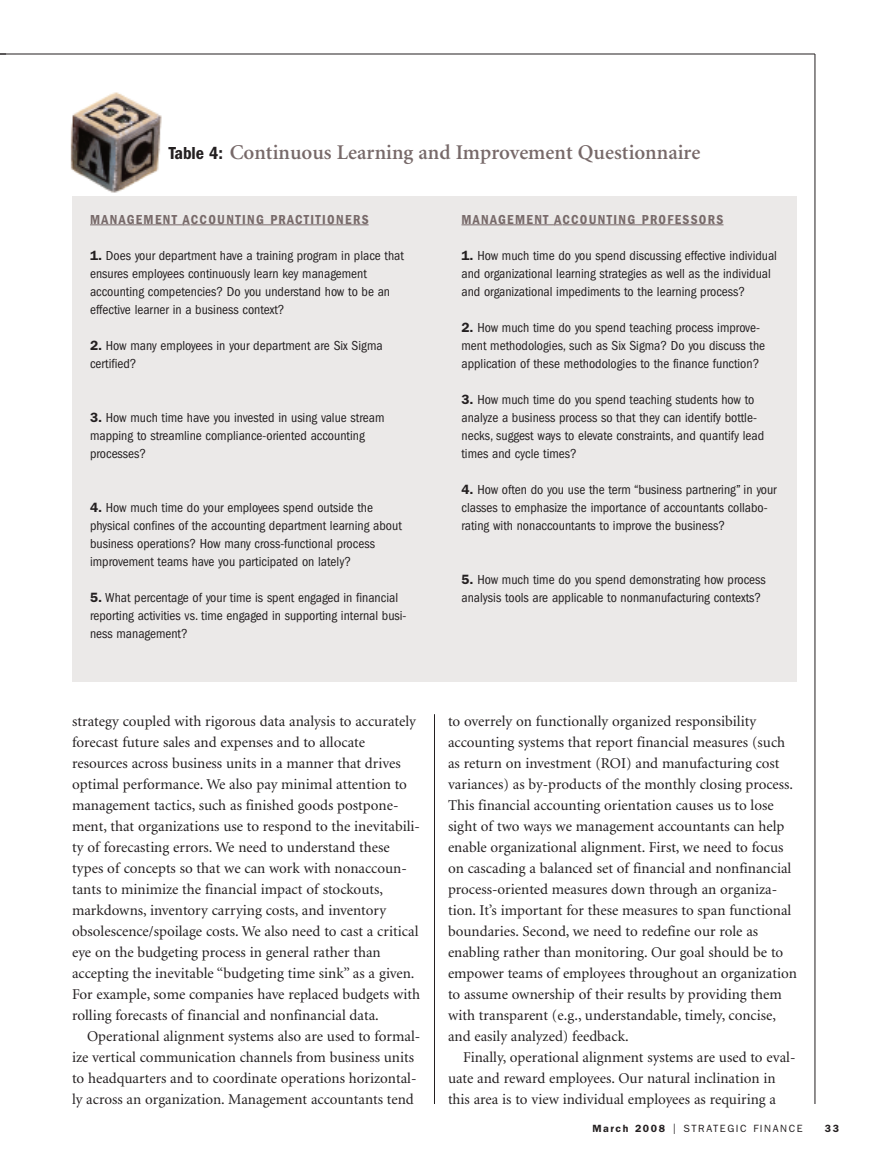
<style>
.page{position:relative;width:878px;height:1161px;background:#fff}
.page>*{position:absolute;margin:0;border:0;box-sizing:border-box;transform-origin:0 0}
.t1{font:600 21px "Minion";color:#776969}
.t2{font:15px/21px "Minion";color:#231f20}
.t3{font:condensed 13.5px/18px "Franklin Gothic";color:#231f20}
.t4{font:600 condensed 13.5px "Franklin Gothic";letter-spacing:.1em;color:#776969}
.t5{font:10.5px "Franklin Gothic";letter-spacing:.15em;color:#231f20}
.t6{font:600 10.5px "Franklin Gothic";color:#231f20}
.s1{font-family:"Franklin Gothic";font-stretch:condensed;font-size:18px;color:#231f20}
.s2{font-weight:600;font-stretch:normal}
.s3{font-weight:600}
.s4{font-size:15px}
</style>
<div class="page">
<hr style="left:0;top:54px;width:814px;height:1px;background:#231f20">
<hr style="left:814px;top:54px;width:1px;height:1050px;background:#231f20">
<div style="left:72px;top:196px;width:724px;height:486px;background:#ebe9e8"></div>
<hr style="left:90px;top:225px;width:37px;height:1px;background:#776969">
<hr style="left:127px;top:225px;width:57px;height:1px;background:#776969">
<hr style="left:191px;top:225px;width:104px;height:1px;background:#776969">
<hr style="left:295px;top:225px;width:73px;height:1px;background:#776969">
<hr style="left:461px;top:225px;width:37px;height:1px;background:#776969">
<hr style="left:498px;top:225px;width:57px;height:1px;background:#776969">
<hr style="left:562px;top:225px;width:96px;height:1px;background:#776969">
<hr style="left:658px;top:225px;width:65px;height:1px;background:#776969">
<hr style="left:434px;top:714px;width:1px;height:390px;background:#231f20">
<img style="left:70px;top:92px;width:92px;height:101px">
<h1 class="t1" style="left:169px;top:144px;width:533px"><span class="s1">Table 4:</span> Continuous Learning and Improvement Questionnaire</h1>
<p class="t4" style="left:90px;top:214px;width:280px">MANAGEMENT ACCOUNTING PRACTITIONERS</p>
<p class="t3" style="left:90px;top:247px;width:315px"><span class="s2">1.</span> Does your department have a training program in place that ensures employees continuously learn key management accounting competencies? Do you understand how to be an effective learner in a business context?</p>
<p class="t3" style="left:90px;top:337px;width:294px"><span class="s2">2.</span> How many employees in your department are Six Sigma certified?</p>
<p class="t3" style="left:90px;top:409px;width:296px"><span class="s2">3.</span> How much time have you invested in using value stream mapping to streamline compliance-oriented accounting processes?</p>
<p class="t3" style="left:90px;top:499px;width:313px"><span class="s2">4.</span> How much time do your employees spend outside the physical confines of the accounting department learning about business operations? How many cross-functional process improvement teams have you participated on lately?</p>
<p class="t3" style="left:90px;top:589px;width:318px"><span class="s2">5.</span> What percentage of your time is spent engaged in financial reporting activities vs. time engaged in supporting internal busi&shy;ness management?</p>
<p class="t4" style="left:461px;top:214px;width:263px">MANAGEMENT ACCOUNTING PROFESSORS</p>
<p class="t3" style="left:461px;top:247px;width:317px"><span class="s2">1.</span> How much time do you spend discussing effective individual and organizational learning strategies as well as the individual and organizational impediments to the learning process?</p>
<p class="t3" style="left:461px;top:319px;width:305px"><span class="s2">2.</span> How much time do you spend teaching process improve&shy;ment methodologies, such as Six Sigma? Do you discuss the application of these methodologies to the finance function?</p>
<p class="t3" style="left:461px;top:391px;width:304px"><span class="s2">3.</span> How much time do you spend teaching students how to analyze a business process so that they can identify bottle&shy;necks, suggest ways to elevate constraints, and quantify lead times and cycle times?</p>
<p class="t3" style="left:461px;top:481px;width:317px"><span class="s2">4.</span> How often do you use the term “business partnering” in your classes to emphasize the importance of accountants collabo&shy;rating with nonaccountants to improve the business?</p>
<p class="t3" style="left:461px;top:571px;width:306px"><span class="s2">5.</span> How much time do you spend demonstrating how process analysis tools are applicable to nonmanufacturing contexts?</p>
<p class="t2" style="left:72px;top:712px;width:349px">strategy coupled with rigorous data analysis to accurately forecast future sales and expenses and to allocate resources across business units in a manner that drives optimal performance. We also pay minimal attention to management tactics, such as finished goods postpone&shy;ment, that organizations use to respond to the inevitabili&shy;ty of forecasting errors. We need to understand these types of concepts so that we can work with nonaccoun&shy;tants to minimize the financial impact of stockouts, markdowns, inventory carrying costs, and inventory obsolescence/spoilage costs. We also need to cast a critical eye on the budgeting process in general rather than accepting the inevitable “budgeting time sink” as a given.<br>For example, some companies have replaced budgets with rolling forecasts of financial and nonfinancial data.</p>
<p class="t2" style="left:72px;top:1027px;width:350px;text-indent:15px">Operational alignment systems also are used to formal&shy;ize vertical communication channels from business units to headquarters and to coordinate operations horizontal&shy;ly across an organization. Management accountants tend</p>
<p class="t2" style="left:448px;top:712px;width:350px">to overrely on functionally organized responsibility accounting systems that report financial measures (such as return on investment (ROI) and manufacturing cost variances) as by-products of the monthly closing process.<br>This financial accounting orientation causes us to lose sight of two ways we management accountants can help enable organizational alignment. First, we need to focus on cascading a balanced set of financial and nonfinancial process-oriented measures down through an organiza&shy;tion. It’s important for these measures to span functional boundaries. Second, we need to redefine our role as enabling rather than monitoring. Our goal should be to empower teams of employees throughout an organization to assume ownership of their results by providing them with transparent (e.g., understandable, timely, concise, and easily analyzed) feedback.</p>
<p class="t2" style="left:448px;top:1048px;width:349px;text-indent:15px">Finally, operational alignment systems are used to eval&shy;uate and reward employees. Our natural inclination in this area is to view individual employees as requiring a</p>
<p class="t5" style="left:592px;top:1125px;width:212px"><span class="s3">March 2008</span> <span class="s4">I</span> STRATEGIC FINANCE</p>
<p class="t6" style="left:824px;top:1125px;width:16px">33</p>
</div>
